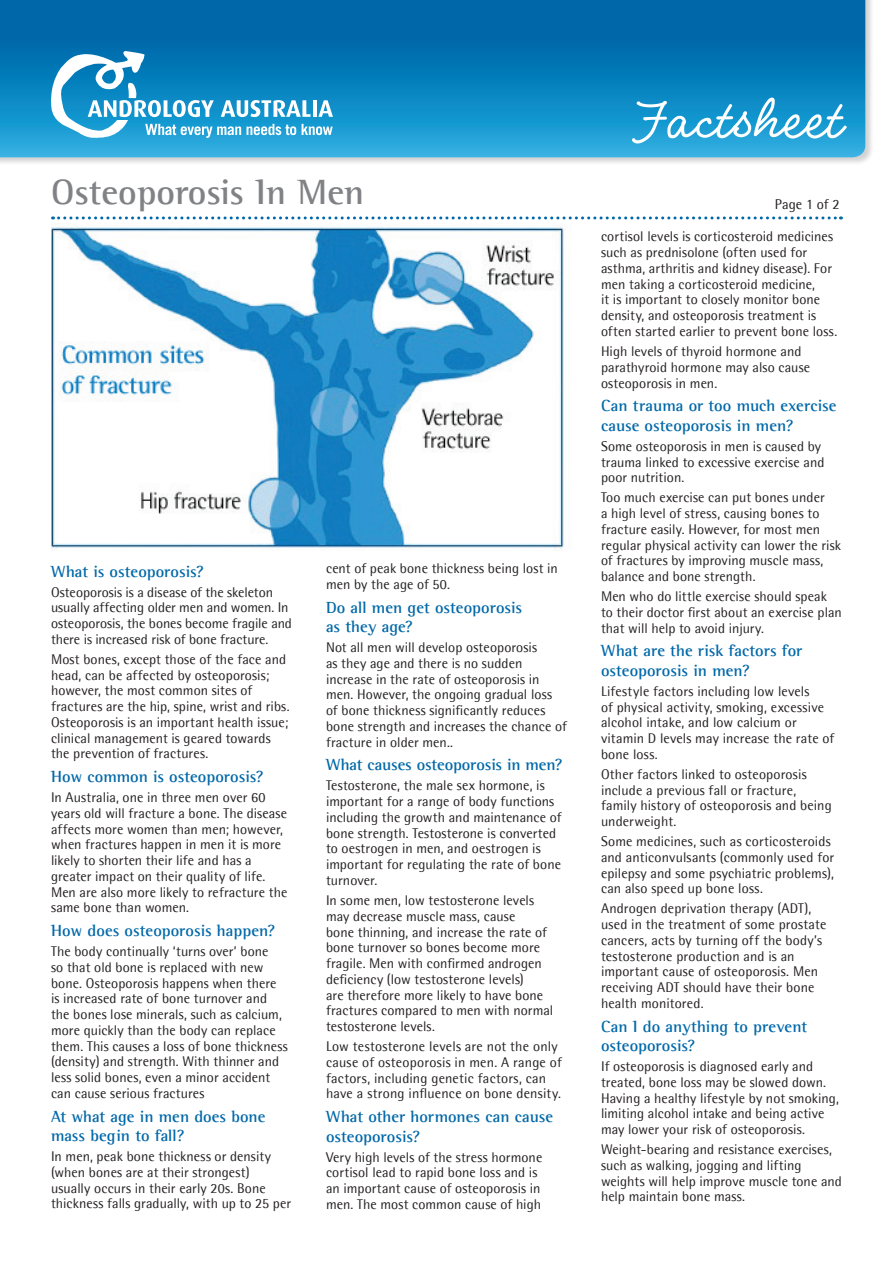
<style>
.page{position:relative;width:893px;height:1263px;background:#fff}
.page>*{position:absolute;margin:0;border:0;box-sizing:border-box;transform-origin:0 0}
.t1{font:62.7px "Casual Cursive Medium KA";color:#fff}
.t2{font:700 36px "Rotis Semi Serif";color:#808285}
.t3{font:700 16.5px/19.5px "Rotis Semi Serif";color:#0068a9}
.t4{font:14.25px "Rotis Semi Sans";letter-spacing:.005em;color:#231f20}
.t5{font:14.1px/15.8px "Rotis Semi Sans";letter-spacing:.005em;color:#231f20}
</style>
<div class="page">
<div style="left:0;top:0;width:874px;height:166px;background:#231f20;opacity:.2"></div>
<svg style="left:0;top:0;width:865px;height:157px;background:#0c80bc"></svg>
<img style="left:51px;top:224px;width:514px;height:327px">
<svg style="left:51px;top:51px;width:282px;height:87px"></svg>
<svg style="left:53px;top:216px;width:788px;height:3px"></svg>
<h2 class="t2" style="left:51px;top:170px;width:315px">Osteoporosis In Men</h2>
<p class="t3" style="left:51px;top:561px;width:154px">What is osteoporosis?</p>
<p class="t5" style="left:51px;top:584px;width:242px">Osteoporosis is a disease of the skeleton usually affecting older men and women. In osteoporosis, the bones become fragile and there is increased risk of bone fracture.</p>
<p class="t5" style="left:51px;top:651px;width:240px">Most bones, except those of the face and head, can be affected by osteoporosis; however, the most common sites of fractures are the hip, spine, wrist and ribs.<br>Osteoporosis is an important health issue; clinical management is geared towards the prevention of fractures.</p>
<p class="t3" style="left:51px;top:767px;width:214px">How common is osteoporosis?</p>
<p class="t5" style="left:51px;top:789px;width:238px">In Australia, one in three men over 60 years old will fracture a bone. The disease affects more women than men; however, when fractures happen in men it is more likely to shorten their life and has a greater impact on their quality of life.<br>Men are also more likely to refracture the same bone than women.</p>
<p class="t3" style="left:51px;top:921px;width:226px">How does osteoporosis happen?</p>
<p class="t5" style="left:51px;top:943px;width:238px">The body continually ‘turns over’ bone<br>so that old bone is replaced with new bone. Osteoporosis happens when there is increased rate of bone turnover and the bones lose minerals, such as calcium, more quickly than the body can replace them. This causes a loss of bone thickness (density) and strength. With thinner and less solid bones, even a minor accident can cause serious fractures</p>
<p class="t3" style="left:51px;top:1106px;width:216px">At what age in men does bone mass begin to fall?</p>
<p class="t5" style="left:51px;top:1148px;width:242px">In men, peak bone thickness or density (when bones are at their strongest) usually occurs in their early 20s. Bone thickness falls gradually, with up to 25 per</p>
<p class="t5" style="left:326px;top:560px;width:233px">cent of peak bone thickness being lost in men by the age of 50.</p>
<p class="t3" style="left:326px;top:597px;width:198px">Do all men get osteoporosis as they age?</p>
<p class="t5" style="left:326px;top:639px;width:242px">Not all men will develop osteoporosis<br>as they age and there is no sudden increase in the rate of osteoporosis in men. However, the ongoing gradual loss of bone thickness significantly reduces bone strength and increases the chance of fracture in older men..</p>
<p class="t3" style="left:326px;top:755px;width:238px">What causes osteoporosis in men?</p>
<p class="t5" style="left:326px;top:778px;width:237px">Testosterone, the male sex hormone, is important for a range of body functions including the growth and maintenance of bone strength. Testosterone is converted to oestrogen in men, and oestrogen is important for regulating the rate of bone turnover.</p>
<p class="t5" style="left:326px;top:892px;width:229px">In some men, low testosterone levels may decrease muscle mass, cause<br>bone thinning, and increase the rate of bone turnover so bones become more fragile. Men with confirmed androgen deficiency (low testosterone levels)<br>are therefore more likely to have bone fractures compared to men with normal testosterone levels.</p>
<p class="t5" style="left:326px;top:1038px;width:237px">Low testosterone levels are not the only cause of osteoporosis in men. A range of factors, including genetic factors, can have a strong influence on bone density.</p>
<p class="t3" style="left:326px;top:1106px;width:229px">What other hormones can cause osteoporosis?</p>
<p class="t5" style="left:326px;top:1149px;width:218px">Very high levels of the stress hormone cortisol lead to rapid bone loss and is an important cause of osteoporosis in men. The most common cause of high</p>
<h1 class="t1" style="left:635px;top:88px;width:206px">Factsheet</h1>
<p class="t4" style="left:775px;top:196px;width:66px">Page 1 of 2</p>
<p class="t5" style="left:601px;top:229px;width:238px">cortisol levels is corticosteroid medicines such as prednisolone (often used for asthma, arthritis and kidney disease). For men taking a corticosteroid medicine,<br>it is important to closely monitor bone density, and osteoporosis treatment is often started earlier to prevent bone loss.</p>
<p class="t5" style="left:601px;top:343px;width:211px">High levels of thyroid hormone and parathyroid hormone may also cause osteoporosis in men.</p>
<p class="t3" style="left:601px;top:396px;width:237px">Can trauma or too much exercise cause osteoporosis in men?</p>
<p class="t5" style="left:601px;top:438px;width:225px">Some osteoporosis in men is caused by trauma linked to excessive exercise and poor nutrition.</p>
<p class="t5" style="left:601px;top:489px;width:242px">Too much exercise can put bones under<br>a high level of stress, causing bones to fracture easily. However, for most men regular physical activity can lower the risk of fractures by improving muscle mass, balance and bone strength.</p>
<p class="t5" style="left:601px;top:588px;width:242px">Men who do little exercise should speak to their doctor first about an exercise plan that will help to avoid injury.</p>
<p class="t3" style="left:601px;top:641px;width:203px">What are the risk factors for osteoporosis in men?</p>
<p class="t5" style="left:601px;top:683px;width:235px">Lifestyle factors including low levels<br>of physical activity, smoking, excessive alcohol intake, and low calcium or vitamin D levels may increase the rate of bone loss.</p>
<p class="t5" style="left:601px;top:766px;width:232px">Other factors linked to osteoporosis include a previous fall or fracture, family history of osteoporosis and being underweight.</p>
<p class="t5" style="left:601px;top:833px;width:235px">Some medicines, such as corticosteroids and anticonvulsants (commonly used for epilepsy and some psychiatric problems), can also speed up bone loss.</p>
<p class="t5" style="left:601px;top:900px;width:227px">Androgen deprivation therapy (ADT), used in the treatment of some prostate cancers, acts by turning off the body’s testosterone production and is an important cause of osteoporosis. Men receiving ADT should have their bone health monitored.</p>
<p class="t3" style="left:601px;top:1016px;width:208px">Can I do anything to prevent osteoporosis?</p>
<p class="t5" style="left:601px;top:1058px;width:239px">If osteoporosis is diagnosed early and treated, bone loss may be slowed down.<br>Having a healthy lifestyle by not smoking, limiting alcohol intake and being active may lower your risk of osteoporosis.</p>
<p class="t5" style="left:601px;top:1141px;width:242px">Weight-bearing and resistance exercises, such as walking, jogging and lifting weights will help improve muscle tone and help maintain bone mass.</p>
</div>
